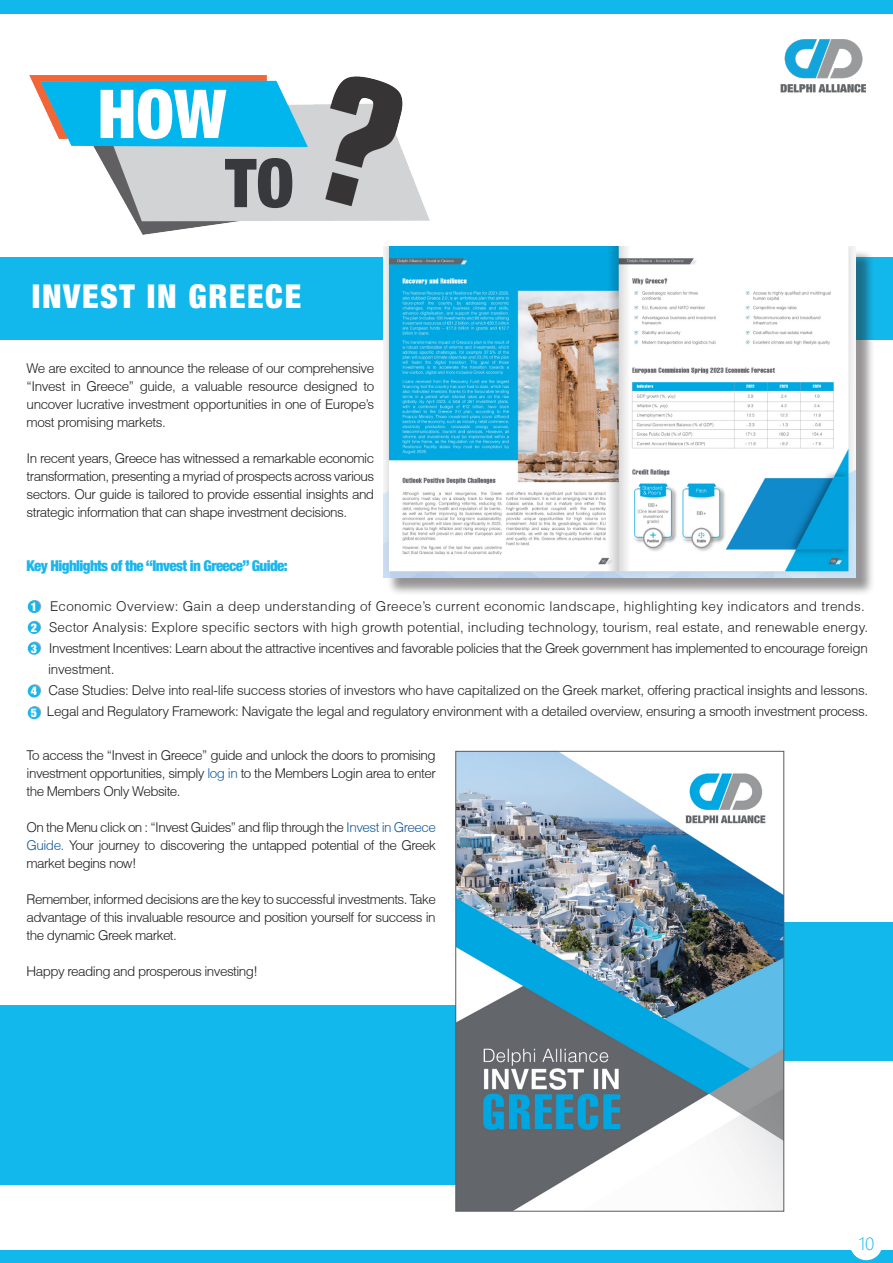
<style>
.page{position:relative;width:893px;height:1263px;background:#fff}
.page>*{position:absolute;margin:0;border:0;box-sizing:border-box;transform-origin:0 0}
.t1{font:900 condensed 67.5px "Helvetica Neue LT Std";color:#fff}
.t2{font:900 condensed 67.5px "Helvetica Neue LT Std";color:#38393c}
.t3{font:900 condensed 33px "Helvetica Neue LT Std";letter-spacing:.05em;color:#fff}
.t4{font:300 18px "Yu Gothic UI";color:#12b8ed}
.t5{font:900 condensed 15px "Helvetica Neue LT Std";letter-spacing:-.04em;color:#1ab6eb}
.t6{font:300 13.5px/18px "Helvetica";letter-spacing:-.03em;color:#231f20;text-align:justify}
.t7{font:300 13.5px "Helvetica";letter-spacing:.01em;color:#231f20}
.t8{font:300 13.5px "Helvetica";letter-spacing:.02em;color:#231f20}
.t9{font:900 condensed 12px "Helvetica Neue LT Std";color:#fff}
.s1{color:#175d9e}
</style>
<div class="page">
<div style="left:0;top:1250px;width:893px;height:13px;background:#12b8ec"></div>
<div style="left:0;top:0;width:893px;height:13px;background:#12b8ec"></div>
<div style="left:850px;top:1228px;width:32px;height:31px;border:2px solid #fff;border-radius:50%"></div>
<img style="left:780px;top:39px;width:86px;height:54px">
<img style="left:30px;top:76px;width:400px;height:158px">
<svg style="left:29px;top:706px;width:12px;height:13px"></svg>
<svg style="left:29px;top:684px;width:12px;height:13px"></svg>
<svg style="left:29px;top:641px;width:12px;height:13px"></svg>
<svg style="left:29px;top:600px;width:12px;height:13px"></svg>
<div style="left:28px;top:706px;width:12px;height:13px;background:#1ab6eb;border-radius:50%"></div>
<div style="left:28px;top:685px;width:12px;height:12px;background:#1ab6eb;border-radius:50%"></div>
<div style="left:28px;top:642px;width:12px;height:13px;background:#1ab6eb;border-radius:50%"></div>
<div style="left:28px;top:621px;width:12px;height:13px;background:#1ab6eb;border-radius:50%"></div>
<div style="left:28px;top:600px;width:12px;height:13px;background:#1ab6eb;border-radius:50%"></div>
<div style="left:578px;top:923px;width:314px;height:138px;background:#12b8ec"></div>
<div style="left:0;top:1006px;width:595px;height:179px;background:#12b8ec"></div>
<div style="left:851px;top:1230px;width:30px;height:29px;background:#fff;border-radius:50%"></div>
<div style="left:850px;top:1229px;width:32px;height:31px;border:2px solid #fff;border-radius:50%"></div>
<div style="left:0;top:257px;width:892px;height:83px;background:#12b8ec"></div>
<img style="left:457px;top:753px;width:325px;height:456px">
<div style="left:386px;top:249px;width:489px;height:347px;background:#231f20;opacity:.48"></div>
<img style="left:384px;top:247px;width:472px;height:330px">
<div style="left:455px;top:751px;width:329px;height:460px;border:1px solid #585c5e"></div>
<h1 class="t1" style="left:98px;top:72px;width:130px">HOW</h1>
<h1 class="t2" style="left:225px;top:142px;width:70px">TO</h1>
<p class="t3" style="left:32px;top:276px;width:271px">INVEST IN GREECE</p>
<p class="t6" style="left:27px;top:359px;width:349px">We are excited to announce the release of our comprehensive “Invest in Greece” guide, a valuable resource designed to uncover lucrative investment opportunities in one of Europe’s most promising markets.</p>
<p class="t6" style="left:27px;top:449px;width:349px">In recent years, Greece has witnessed a remarkable economic transformation, presenting a myriad of prospects across various sectors. Our guide is tailored to provide essential insights and strategic information that can shape investment decisions.</p>
<p class="t5" style="left:27px;top:557px;width:263px">Key Highlights of the “Invest in Greece” Guide:</p>
<p class="t9" style="left:31px;top:599px;width:8px">1</p>
<p class="t9" style="left:31px;top:620px;width:8px">2</p>
<p class="t9" style="left:31px;top:641px;width:8px">3</p>
<p class="t9" style="left:31px;top:684px;width:8px">4</p>
<p class="t9" style="left:31px;top:705px;width:8px">5</p>
<p class="t6" style="left:27px;top:746px;width:411px">To access the “Invest in Greece” guide and unlock the doors to promising investment opportunities, simply <span class="s1">log in</span> to the Members Login area to enter the Members Only Website.</p>
<p class="t6" style="left:27px;top:818px;width:411px">On the Menu click on : “Invest Guides” and flip through the <span class="s1">Invest in Greece Guide.</span> Your journey to discovering the untapped potential of the Greek market begins now!</p>
<p class="t6" style="left:27px;top:890px;width:411px">Remember, informed decisions are the key to successful investments. Take advantage of this invaluable resource and position yourself for success in the dynamic Greek market.</p>
<p class="t6" style="left:27px;top:962px;width:233px">Happy reading and prosperous investing!</p>
<p class="t8" style="left:50px;top:598px;width:816px">Economic Overview: Gain a deep understanding of Greece’s current economic landscape, highlighting key indicators and trends.</p>
<p class="t7" style="left:49px;top:619px;width:821px">Sector Analysis: Explore specific sectors with high growth potential, including technology, tourism, real estate, and renewable energy.</p>
<p class="t6" style="left:49px;top:639px;width:821px">Investment Incentives: Learn about the attractive incentives and favorable policies that the Greek government has implemented to encourage foreign</p>
<p class="t6" style="left:48px;top:660px;width:68px">investment.</p>
<p class="t6" style="left:48px;top:681px;width:821px">Case Studies: Delve into real-life success stories of investors who have capitalized on the Greek market, offering practical insights and lessons.</p>
<p class="t6" style="left:47px;top:702px;width:823px">Legal and Regulatory Framework: Navigate the legal and regulatory environment with a detailed overview, ensuring a smooth investment process.</p>
<h3 class="t4" style="left:864px;top:1226px;width:8px">1</h3>
<p class="t4" style="left:859px;top:1227px;width:17px">10</p>
</div>
